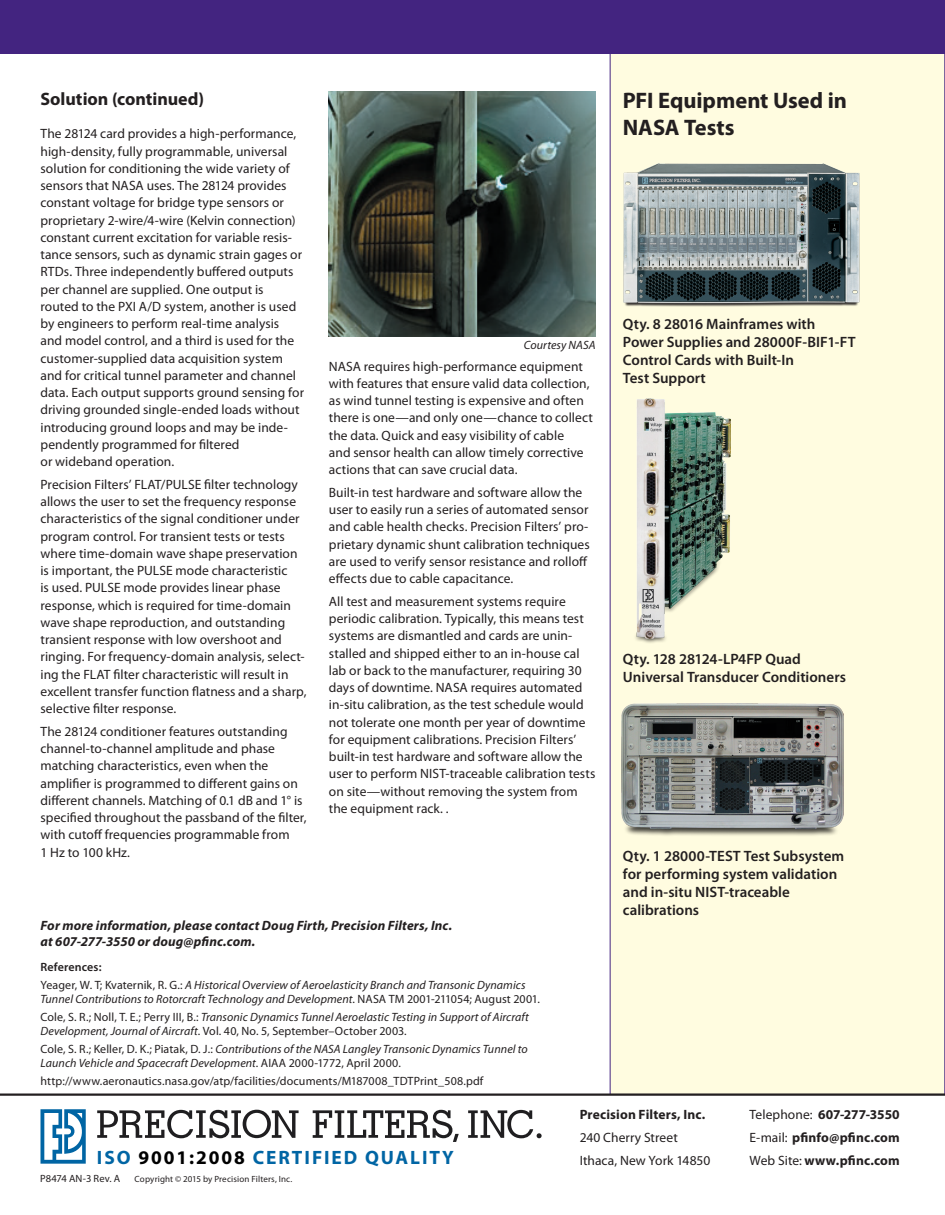
<style>
.page{position:relative;width:945px;height:1215px;background:#fff}
.page>*{position:absolute;margin:0;border:0;box-sizing:border-box;transform-origin:0 0}
.t1{font:700 22.5px/27px "Myriad Pro";letter-spacing:-.005em;color:#231f20}
.t2{font:700 19.35px "Myriad Pro";letter-spacing:.1em;color:#0065a4}
.t3{font:700 18px "Myriad Pro";color:#231f20}
.t4{font:600 15px/18px "Myriad Pro";color:#231f20}
.t5{font:13.5px/17.2px "Myriad Pro";letter-spacing:.005em;color:#231f20}
.t6{font:italic 700 13.5px/16.2px "Myriad Pro";letter-spacing:.01em;color:#231f20}
.t7{font:700 13.5px/22.6px "Myriad Pro";letter-spacing:.01em;color:#231f20;text-align:justify}
.t8{font:italic 12px/17.7px "Myriad Pro";letter-spacing:.005em;color:#231f20}
.t9{font:12px/17.7px "Myriad Pro";letter-spacing:.005em;color:#231f20}
.t10{font:10.5px "Myriad Pro";letter-spacing:.01em;color:#231f20}
.t11{font:9px "Myriad Pro";letter-spacing:.015em;color:#231f20}
.s1{font-weight:600;font-style:normal}
.s2{font-style:normal}
.s3{font-style:italic}
.s4{color:#000}
.s5{font-weight:400}
</style>
<div class="page">
<div style="left:610px;top:46px;width:335px;height:1048px;background:#fffce0"></div>
<div style="left:0;top:0;width:945px;height:54px;background:#432480"></div>
<hr style="left:0;top:1094px;width:945px;height:2px;background:#231f20">
<svg style="left:40px;top:1109px;width:46px;height:55px"></svg>
<svg style="left:313px;top:1110px;width:146px;height:32px"></svg>
<svg style="left:97px;top:1110px;width:202px;height:28px"></svg>
<svg style="left:468px;top:1110px;width:74px;height:28px"></svg>
<img style="left:623px;top:163px;width:237px;height:144px">
<img style="left:622px;top:704px;width:221px;height:132px">
<img style="left:329px;top:91px;width:266px;height:245px">
<img style="left:635px;top:399px;width:96px;height:244px">
<h3 class="t3" style="left:40px;top:87px;width:165px">Solution (continued)</h3>
<p class="t5" style="left:40px;top:125px;width:265px">The 28124 card provides a high-performance, high-density, fully programmable, universal solution for conditioning the wide variety of sensors that NASA uses. The 28124 provides constant voltage for bridge type sensors or proprietary 2-wire/4-wire (Kelvin connection) constant current excitation for variable resis&shy;tance sensors, such as dynamic strain gages or RTDs. Three independently buffered outputs per channel are supplied. One output is routed to the PXI A/D system, another is used by engineers to perform real-time analysis and model control, and a third is used for the customer-supplied data acquisition system and for critical tunnel parameter and channel data. Each output supports ground sensing for driving grounded single-ended loads without introducing ground loops and may be inde&shy;pendently programmed for filtered<br>or wideband operation.</p>
<p class="t5" style="left:41px;top:476px;width:268px">Precision Filters’ FLAT/PULSE filter technology allows the user to set the frequency response characteristics of the signal conditioner under program control. For transient tests or tests where time-domain wave shape preservation is important, the PULSE mode characteristic<br>is used. PULSE mode provides linear phase response, which is required for time-domain wave shape reproduction, and outstanding transient response with low overshoot and ringing. For frequency-domain analysis, select&shy;ing the FLAT filter characteristic will result in excellent transfer function flatness and a sharp, selective filter response.</p>
<p class="t5" style="left:41px;top:722px;width:268px">The 28124 conditioner features outstanding channel-to-channel amplitude and phase matching characteristics, even when the amplifier is programmed to different gains on different channels. Matching of 0.1 dB and 1° is specified throughout the passband of the filter, with cutoff frequencies programmable from<br>1 Hz to 100 kHz.</p>
<p class="t8" style="left:524px;top:336px;width:73px">Courtesy NASA</p>
<p class="t5" style="left:329px;top:357px;width:266px">NASA requires high-performance equipment with features that ensure valid data collection, as wind tunnel testing is expensive and often there is one—and only one—chance to collect the data. Quick and easy visibility of cable<br>and sensor health can allow timely corrective actions that can save crucial data.</p>
<p class="t5" style="left:329px;top:484px;width:262px">Built-in test hardware and software allow the user to easily run a series of automated sensor and cable health checks. Precision Filters’ pro&shy;prietary dynamic shunt calibration techniques are used to verify sensor resistance and rolloff effects due to cable capacitance.</p>
<p class="t5" style="left:329px;top:592px;width:268px">All test and measurement systems require periodic calibration. Typically, this means test systems are dismantled and cards are unin&shy;stalled and shipped either to an in-house cal lab or back to the manufacturer, requiring 30 days of downtime. NASA requires automated in-situ calibration, as the test schedule would not tolerate one month per year of downtime for equipment calibrations. Precision Filters’ built-in test hardware and software allow the user to perform NIST-traceable calibration tests on site—without removing the system from the equipment rack. .</p>
<p class="t6" style="left:40px;top:917px;width:413px">For more information, please contact Doug Firth, Precision Filters, Inc. at 607-277-3550 or doug@pfinc.com.</p>
<p class="t8" style="left:40px;top:958px;width:487px"><span class="s1">References:<br></span><span class="s2">Yeager, W. T; Kvaternik, R. G.:</span> A Historical Overview of Aeroelasticity Branch and Transonic Dynamics</p>
<p class="t8" style="left:40px;top:990px;width:501px">Tunnel Contributions to Rotorcraft Technology and Development<span class="s2">. NASA TM 2001-211054; August 2001.<br>Cole, S. R.; Noll, T. E.; Perry III, B.:</span> Transonic Dynamics Tunnel Aeroelastic Testing in Support of Aircraft</p>
<p class="t8" style="left:41px;top:1022px;width:489px">Development, Journal of Aircraft<span class="s2">. Vol. 40, No. 5, September–October 2003.<br>Cole, S. R.; Keller, D. K.; Piatak, D. J.:</span> Contributions of the NASA Langley Transonic Dynamics Tunnel to</p>
<p class="t9" style="left:40px;top:1054px;width:444px"><span class="s3">Launch Vehicle and Spacecraft Development</span>. AIAA 2000-1772, April 2000. http://www.aeronautics.nasa.gov/atp/facilities/documents/M187008_TDTPrint_508.pdf</p>
<h1 class="t1" style="left:623px;top:87px;width:226px">PFI Equipment Used in<br>NASA Tests</h1>
<p class="t4" style="left:623px;top:315px;width:234px">Qty. 8 28016 Mainframes with<br>Power Supplies and 28000F-BIF1-FT<br>Control Cards with Built-In<br>Test Support</p>
<p class="t4" style="left:623px;top:649px;width:225px">Qty. 128 28124-LP4FP Quad<br>Universal Transducer Conditioners</p>
<p class="t4" style="left:623px;top:847px;width:223px">Qty. 1 28000-TEST Test Subsystem for performing system validation and in-situ NIST-traceable calibrations</p>
<h2 class="t2" style="left:97px;top:1145px;width:358px">ISO <span class="s4">9001:2008</span> CERTIFIED QUALITY</h2>
<p class="t10" style="left:40px;top:1172px;width:82px">P8474 AN-3 Rev. A</p>
<p class="t11" style="left:135px;top:1174px;width:159px">Copyright © 2015 by Precision Filters, Inc.</p>
<p class="t7" style="left:580px;top:1103px;width:127px">Precision Filters, Inc.</p>
<p class="t5" style="left:580px;top:1126px;width:132px;line-height:22.6px">240 Cherry Street<br>Ithaca, New York 14850</p>
<p class="t7" style="left:750px;top:1103px;width:152px"><span class="s5">Telephone:</span> 607-277-3550<br><span class="s5">E-mail:</span> pfinfo@pfinc.com <span class="s5">Web Site:</span> www.pfinc.com</p>
</div>
